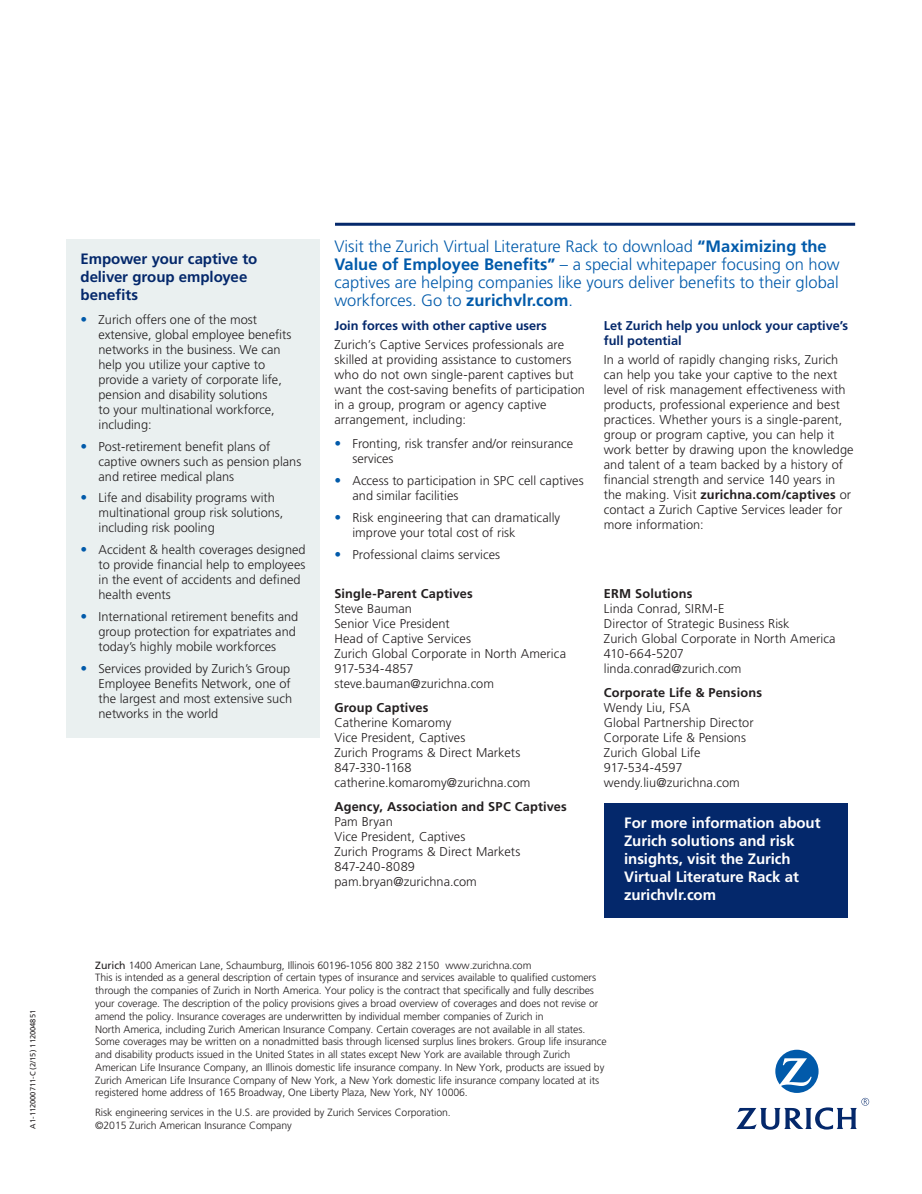
<style>
.page{position:relative;width:922px;height:1194px;background:#fff}
.page>*{position:absolute;margin:0;border:0;box-sizing:border-box;transform-origin:0 0}
.Head_2{font:300 16.5px/18px "Frutiger LT Std";color:#015aaa}
.H2_ZB1{font:700 15px/18px "Frutiger LT Std";letter-spacing:-.005em;color:#fff}
.H2_ZB1-2{font:700 15px/18px "Frutiger LT Std";letter-spacing:-.005em;color:#04286b}
.Body{font:300 12.75px/15px "Frutiger LT Std";color:#231f20}
.Body_Copy_Subheading{font:700 12.75px/15px "Frutiger LT Std";color:#04286b}
.Confetti_Head{font:300 10.5px/12.8px "Frutiger LT Std";letter-spacing:-.01em;color:#231f20}
.Confetti_Body{font:300 10.5px "Frutiger LT Std";letter-spacing:-.01em;color:#231f20}
.Job_Reference_Code{font:7.5px "Frutiger LT Std";color:#231f20}
.s1{font-size:13.5px;color:#015aaa}
.s2{font-weight:700}
.s3{font-weight:400}
</style>
<div class="page">
<div style="left:66px;top:239px;width:253px;height:498px;background:#eaf0f0"></div>
<hr style="left:335px;top:223px;width:519px;height:3px;background:#04286b">
<svg style="left:736px;top:1049px;width:132px;height:80px"></svg>
<div style="left:603px;top:803px;width:244px;height:114px;background:#04286b"></div>
<p class="Job_Reference_Code" style="left:29px;top:1128px;width:120px;rotate:-90deg">A1-112000711-C (2/15) 112004851</p>
<p class="H2_ZB1-2" style="left:80px;top:249px;width:178px">Empower your captive to deliver group employee benefits</p>
<p class="Body" style="left:98px;top:312px;width:194px;text-indent:-18px"><span class="s1">•</span> Zurich offers one of the most extensive, global employee benefits networks in the business. We can help you utilize your captive to provide a variety of corporate life, pension and disability solutions<br>to your multinational workforce, including:</p>
<p class="Body" style="left:98px;top:439px;width:204px;text-indent:-18px"><span class="s1">•</span> Post-retirement benefit plans of captive owners such as pension plans and retiree medical plans</p>
<p class="Body" style="left:98px;top:490px;width:186px;text-indent:-18px"><span class="s1">•</span> Life and disability programs with multinational group risk solutions, including risk pooling</p>
<p class="Body" style="left:98px;top:542px;width:208px;text-indent:-18px"><span class="s1">•</span> Accident &amp; health coverages designed to provide financial help to employees in the event of accidents and defined health events</p>
<p class="Body" style="left:98px;top:609px;width:201px;text-indent:-18px"><span class="s1">•</span> International retirement benefits and group protection for expatriates and today’s highly mobile workforces</p>
<p class="Body" style="left:98px;top:661px;width:195px;text-indent:-18px"><span class="s1">•</span> Services provided by Zurich’s Group<br>Employee Benefits Network, one of the largest and most extensive such networks in the world</p>
<p class="Head_2" style="left:334px;top:237px;width:506px">Visit the Zurich Virtual Literature Rack to download <span class="s2">“Maximizing the Value of Employee Benefits”</span> – a special whitepaper focusing on how captives are helping companies like yours deliver benefits to their global workforces. Go to <span class="s2">zurichvlr.com</span>.</p>
<p class="Body_Copy_Subheading" style="left:334px;top:318px;width:214px">Join forces with other captive users</p>
<p class="Body" style="left:334px;top:337px;width:252px">Zurich’s Captive Services professionals are skilled at providing assistance to customers who do not own single-parent captives but want the cost-saving benefits of participation in a group, program or agency captive arrangement, including:</p>
<p class="Body" style="left:352px;top:436px;width:222px;text-indent:-18px"><span class="s1">•</span> Fronting, risk transfer and/or reinsurance services</p>
<p class="Body" style="left:352px;top:473px;width:232px;text-indent:-18px"><span class="s1">•</span> Access to participation in SPC cell captives and similar facilities</p>
<p class="Body" style="left:352px;top:510px;width:209px;text-indent:-18px"><span class="s1">•</span> Risk engineering that can dramatically improve your total cost of risk</p>
<p class="Body" style="left:334px;top:547px;width:167px"><span class="s1">•</span> Professional claims services</p>
<p class="Body_Copy_Subheading" style="left:603px;top:318px;width:246px">Let Zurich help you unlock your captive’s full potential</p>
<p class="Body" style="left:603px;top:352px;width:251px">In a world of rapidly changing risks, Zurich can help you take your captive to the next level of risk management effectiveness with products, professional experience and best practices. Whether yours is a single-parent, group or program captive, you can help it work better by drawing upon the knowledge and talent of a team backed by a history of financial strength and service 140 years in the making. Visit <span class="s2">zurichna.com/captives</span> or contact a Zurich Captive Services leader for more information:</p>
<p class="Body" style="left:334px;top:586px;width:233px"><span class="s2">Single-Parent Captives<br></span>Steve Bauman<br>Senior Vice President<br>Head of Captive Services<br>Zurich Global Corporate in North America<br>917-534-4857 steve.bauman@zurichna.com</p>
<p class="Body" style="left:334px;top:700px;width:197px"><span class="s2">Group Captives<br></span>Catherine Komaromy<br>Vice President, Captives<br>Zurich Programs &amp; Direct Markets<br>847-330-1168 catherine.komaromy@zurichna.com</p>
<p class="Body" style="left:334px;top:799px;width:234px"><span class="s2">Agency, Association and SPC Captives<br></span>Pam Bryan<br>Vice President, Captives<br>Zurich Programs &amp; Direct Markets<br>847-240-8089<br>pam.bryan@zurichna.com</p>
<p class="Body" style="left:603px;top:586px;width:233px"><span class="s2">ERM Solutions<br></span>Linda Conrad, SIRM-E<br>Director of Strategic Business Risk<br>Zurich Global Corporate in North America<br>410-664-5207<br>linda.conrad@zurich.com</p>
<p class="Body" style="left:603px;top:685px;width:159px"><span class="s2">Corporate Life &amp; Pensions<br></span>Wendy Liu, FSA<br>Global Partnership Director<br>Corporate Life &amp; Pensions<br>Zurich Global Life<br>917-534-4597 wendy.liu@zurichna.com</p>
<p class="H2_ZB1" style="left:624px;top:813px;width:198px">For more information about<br>Zurich solutions and risk insights, visit the Zurich<br>Virtual Literature Rack at zurichvlr.com</p>
<p class="Confetti_Head" style="left:95px;top:958px;width:437px"><span class="s3">Zurich</span> 1400 American Lane, Schaumburg, Illinois 60196-1056 800 382 2150 www.zurichna.com</p>
<p class="Confetti_Head" style="left:95px;top:971px;width:513px">This is intended as a general description of certain types of insurance and services available to qualified customers through the companies of Zurich in North America. Your policy is the contract that specifically and fully describes your coverage. The description of the policy provisions gives a broad overview of coverages and does not revise or amend the policy. Insurance coverages are underwritten by individual member companies of Zurich in<br>North America, including Zurich American Insurance Company. Certain coverages are not available in all states.<br>Some coverages may be written on a nonadmitted basis through licensed surplus lines brokers. Group life insurance and disability products issued in the United States in all states except New York are available through Zurich American Life Insurance Company, an Illinois domestic life insurance company. In New York, products are issued by Zurich American Life Insurance Company of New York, a New York domestic life insurance company located at its registered home address of 165 Broadway, One Liberty Plaza, New York, NY 10006.</p>
<p class="Confetti_Body" style="left:95px;top:1106px;width:357px">Risk engineering services in the U.S. are provided by Zurich Services Corporation.</p>
<p class="Confetti_Body" style="left:95px;top:1118px;width:198px">©2015 Zurich American Insurance Company</p>
</div>
